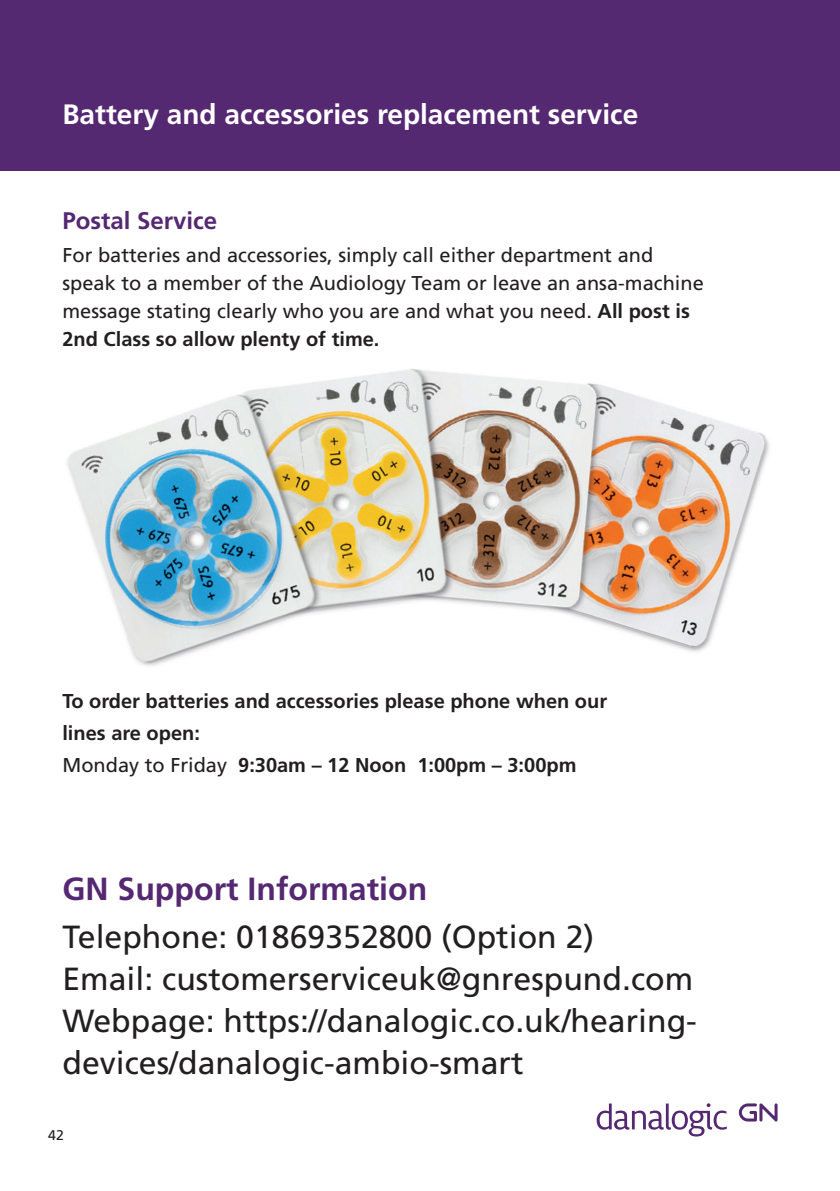
<style>
.page{position:relative;width:840px;height:1191px;background:#fff}
.page>*{position:absolute;margin:0;border:0;box-sizing:border-box;transform-origin:0 0}
.t1{font:32px/42px "Frutiger";color:#231f20}
.t2{font:700 32px "Frutiger";color:#552872}
.t3{font:700 28px "Frutiger";color:#fff}
.t4{font:700 24px "Frutiger";color:#552872}
.t5{font:20px/28px "Frutiger";color:#231f20}
.t6{font:700 20px/32px "Frutiger";color:#231f20}
.t7{font:14px "Frutiger";color:#231f20}
.s1{font-weight:700}
.s2{font-weight:400}
</style>
<div class="page">
<svg style="left:738px;top:1103px;width:39px;height:18px"></svg>
<svg style="left:596px;top:1103px;width:130px;height:33px"></svg>
<div style="left:0;top:0;width:839px;height:170px;background:#552872"></div>
<img style="left:67px;top:369px;width:702px;height:297px">
<p class="t3" style="left:62px;top:98px;width:577px">Battery and accessories replacement service</p>
<p class="t4" style="left:62px;top:206px;width:156px">Postal Service</p>
<p class="t5" style="left:62px;top:241px;width:642px">For batteries and accessories, simply call either department and speak to a member of the Audiology Team or leave an ansa-machine message stating clearly who you are and what you need. <span class="s1">All post is 2nd Class so allow plenty of time.</span></p>
<p class="t6" style="left:62px;top:685px;width:546px">To order batteries and accessories please phone when our lines are open:</p>
<p class="t6" style="left:62px;top:749px;width:515px"><span class="s2">Monday to Friday</span> 9:30am – 12 Noon 1:00pm – 3:00pm</p>
<p class="t2" style="left:62px;top:870px;width:366px">GN Support Information</p>
<p class="t1" style="left:62px;top:915px;width:533px">Telephone: 01869352800 (Option 2)</p>
<p class="t1" style="left:62px;top:957px;width:632px">Email: customerserviceuk@gnrespund.com</p>
<p class="t1" style="left:62px;top:999px;width:635px">Webpage: https://danalogic.co.uk/hearing&shy;devices/danalogic-ambio-smart</p>
<p class="t7" style="left:48px;top:1126px;width:17px">42</p>
</div>
